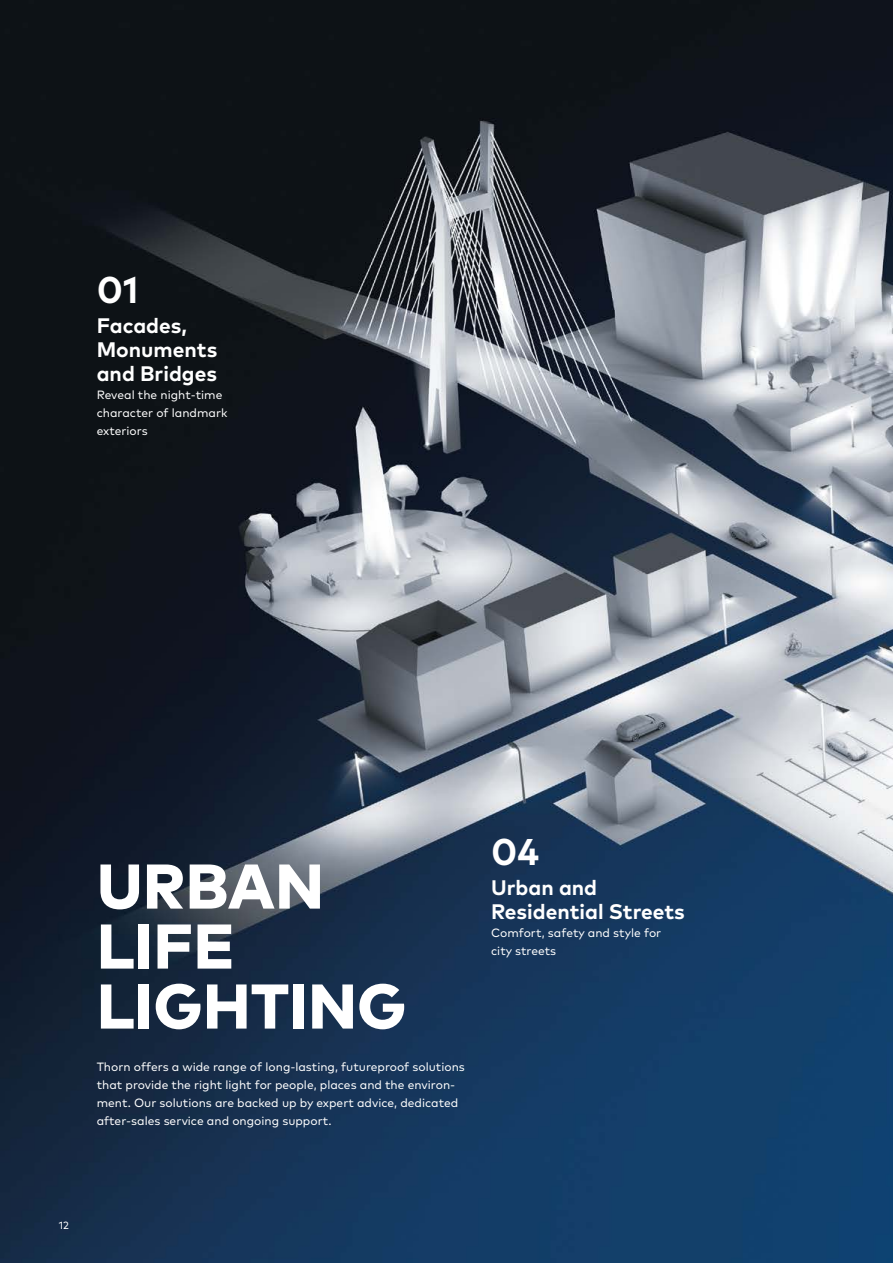
<style>
.page{position:relative;width:893px;height:1263px;background:#fff}
.page>*{position:absolute;margin:0;border:0;box-sizing:border-box;transform-origin:0 0}
.t1{font:800 63px/60px "Mark Pro";letter-spacing:.005em;color:#fff}
.t2{font:700 37.2px "Mark Pro";color:#fff}
.t3{font:700 21px/24px "Mark Pro";color:#fff}
.t4{font:12px/18px "Mark Pro";color:#fff}
.t5{font:10.5px "Mark Pro";color:#fff}
</style>
<div class="page">
<img style="left:0;top:0;width:893px;height:1263px">
<h2 class="t2" style="left:97px;top:261px;width:43px">01</h2>
<h3 class="t3" style="left:97px;top:311px;width:122px">Facades,<br>Monuments and Bridges</h3>
<p class="t4" style="left:97px;top:384px;width:132px">Reveal the night-time character of landmark exteriors</p>
<h1 class="t1" style="left:97px;top:851px;width:311px">URBAN<br>LIFE<br>LIGHTING</h1>
<p class="t4" style="left:97px;top:1057px;width:370px">Thorn offers a wide range of long-lasting, futureproof solutions that provide the right light for people, places and the environ&shy;ment. Our solutions are backed up by expert advice, dedicated after-sales service and ongoing support.</p>
<h2 class="t2" style="left:491px;top:824px;width:50px">04</h2>
<h3 class="t3" style="left:491px;top:874px;width:195px">Urban and<br>Residential Streets</h3>
<p class="t4" style="left:491px;top:923px;width:172px">Comfort, safety and style for city streets</p>
<p class="t5" style="left:59px;top:1217px;width:12px">12</p>
</div>
